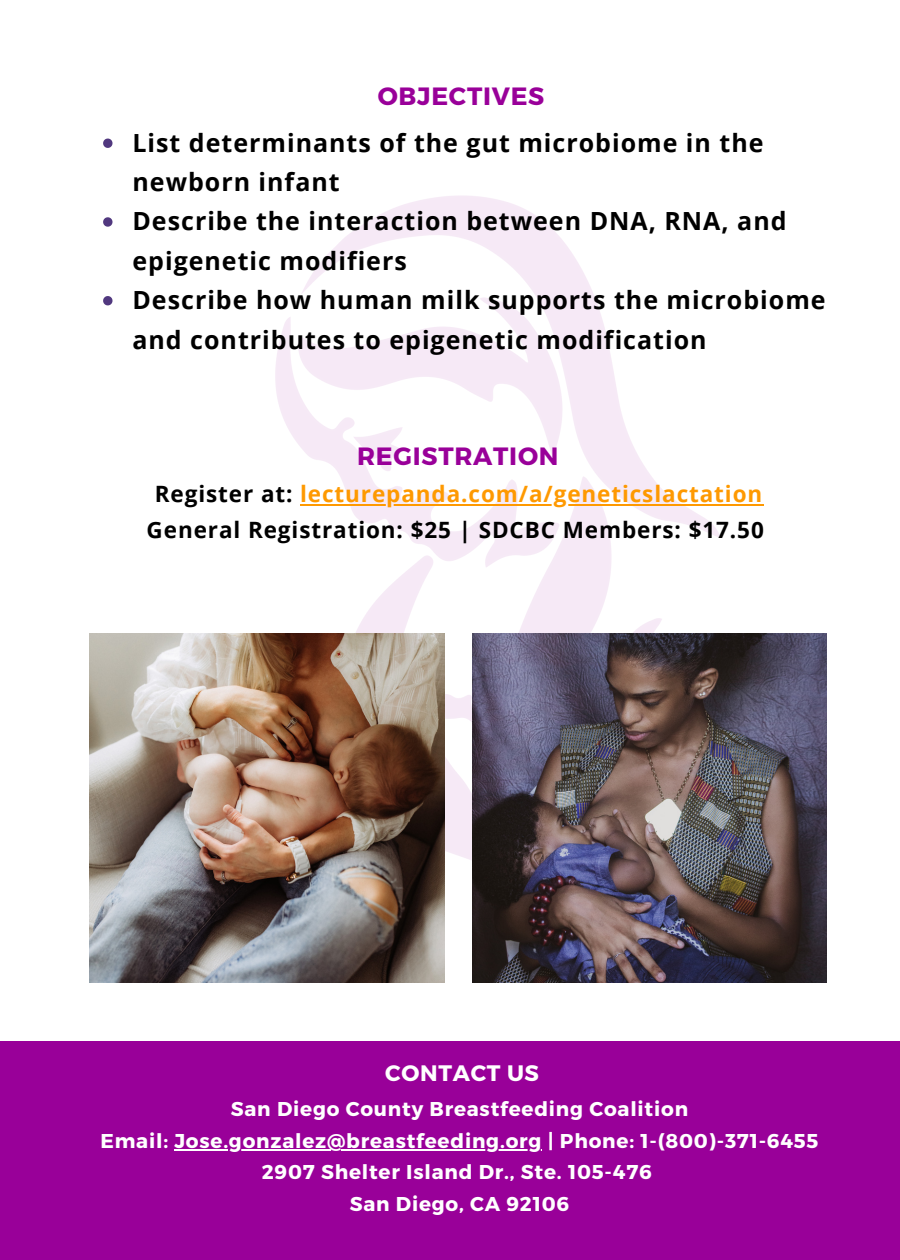
<style>
.page{position:relative;width:900px;height:1260px;background:#fff}
.page>*{position:absolute;margin:0;border:0;box-sizing:border-box;transform-origin:0 0}
.t1{font:700 25px/39.5px "Open Sans";letter-spacing:.04em;color:#000}
.t2{font:700 25px "Montserrat";letter-spacing:.03em;color:#909}
.t3{font:700 22.5px "Open Sans";letter-spacing:.04em;color:#fe9901}
.t4{font:700 22.5px "Open Sans";letter-spacing:.04em;color:#000}
.t5{font:700 22.5px "Montserrat";letter-spacing:.03em;color:#fff}
.t6{font:700 20px "Montserrat";letter-spacing:.04em;color:#fff}
.s1{color:#000}
</style>
<div class="page">
<div style="left:0;top:1041px;width:900px;height:219px;background:#909"></div>
<img style="left:275px;top:195px;width:445px;height:675px">
<img style="left:90px;top:633px;width:354px;height:349px">
<svg style="left:103px;top:139px;width:9px;height:9px"></svg>
<svg style="left:103px;top:217px;width:9px;height:10px"></svg>
<svg style="left:103px;top:296px;width:9px;height:9px"></svg>
<hr style="left:300px;top:504px;width:463px;height:2px;background:#fe9901">
<hr style="left:174px;top:1149px;width:368px;height:2px;background:#fff">
<img style="left:473px;top:633px;width:354px;height:349px">
<p class="t2" style="left:378px;top:80px;width:168px">OBJECTIVES</p>
<p class="t1" style="left:132px;top:122px;width:633px">List determinants of the gut microbiome in the newborn infant</p>
<p class="t1" style="left:132px;top:201px;width:656px">Describe the interaction between DNA, RNA, and epigenetic modifiers</p>
<p class="t1" style="left:132px;top:280px;width:695px">Describe how human milk supports the microbiome and contributes to epigenetic modification</p>
<p class="t2" style="left:357px;top:439px;width:203px">REGISTRATION</p>
<p class="t3" style="left:155px;top:478px;width:609px"><span class="s1">Register at:</span> lecturepanda.com/a/geneticslactation</p>
<p class="t4" style="left:147px;top:514px;width:619px">General Registration: $25 | SDCBC Members: $17.50</p>
<p class="t5" style="left:385px;top:1058px;width:155px">CONTACT US</p>
<p class="t6" style="left:231px;top:1096px;width:459px">San Diego County Breastfeeding Coalition</p>
<p class="t6" style="left:100px;top:1128px;width:719px">Email: Jose.gonzalez@breastfeeding.org | Phone: 1-(800)-371-6455</p>
<p class="t6" style="left:262px;top:1159px;width:391px">2907 Shelter Island Dr., Ste. 105-476</p>
<p class="t6" style="left:350px;top:1191px;width:221px">San Diego, CA 92106</p>
</div>
